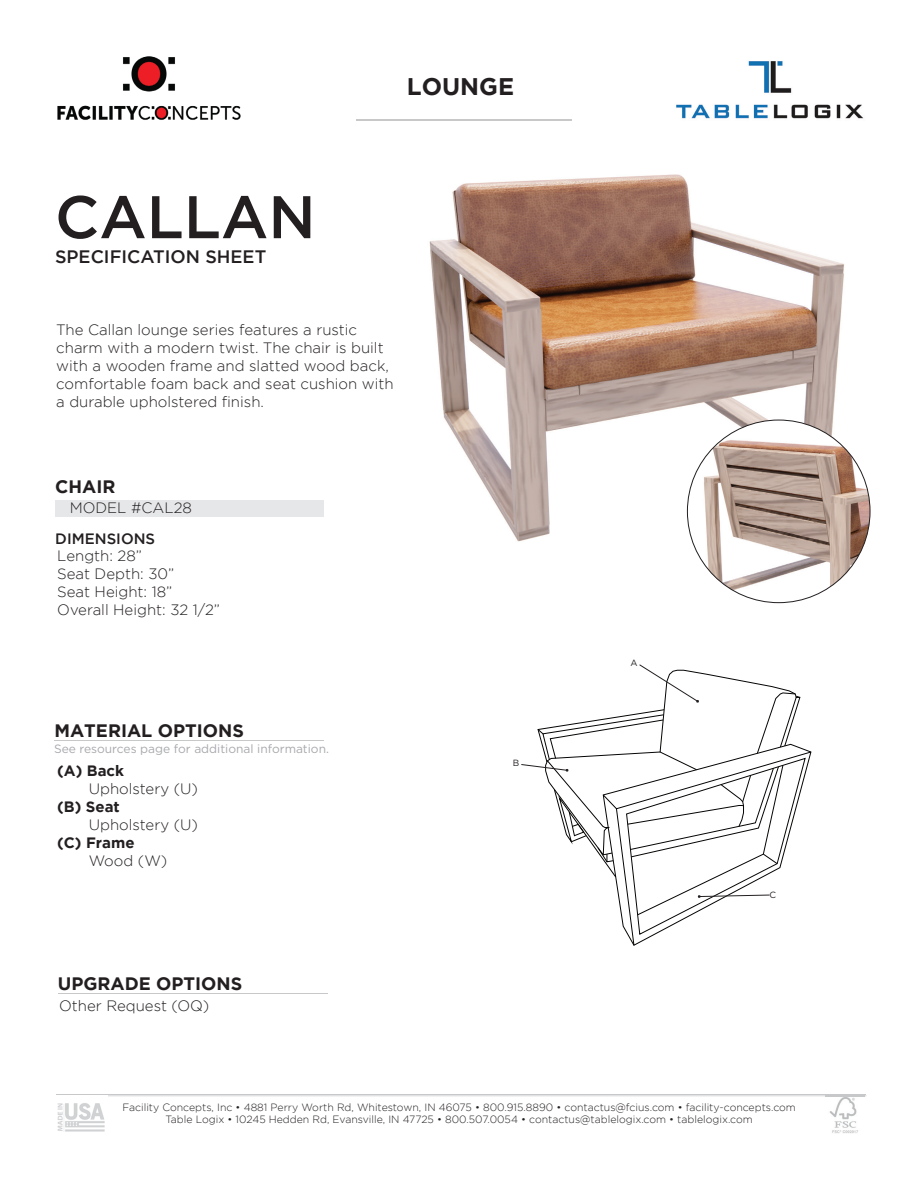
<style>
.page{position:relative;width:918px;height:1188px;background:#fff}
.page>*{position:absolute;margin:0;border:0;box-sizing:border-box;transform-origin:0 0}
.t1{font:500 60px "Gotham";color:#231f20}
.t2{font:700 24px "Gotham";color:#231f20}
.t3{font:700 18px "Gotham";color:#231f20}
.t4{font:500 18px "Gotham";color:#231f20}
.t5{font:300 15px/18px "Gotham";color:#231f20}
.t6{font:700 15px "Gotham";color:#231f20}
.t7{font:500 15px "Gotham";color:#231f20}
.t8{font:12px "Gotham";color:#a8a9ad}
.t9{font:300 10.5px/12.6px "Gotham";color:#231f20;text-align:center}
.t10{font:9px "Gotham";color:#231f20}
</style>
<div class="page">
<img style="left:57px;top:56px;width:184px;height:64px">
<img style="left:676px;top:61px;width:187px;height:58px">
<hr style="left:356px;top:119px;width:216px;height:1px;background:#c7c8ca">
<hr style="left:356px;top:121px;width:216px;height:1px;background:#c7c8ca">
<svg style="left:108px;top:1095px;width:758px;height:1px"></svg>
<img style="left:57px;top:1103px;width:48px;height:29px">
<img style="left:826px;top:1096px;width:38px;height:37px">
<hr style="left:58px;top:993px;width:270px;height:1px;background:#c7c8ca">
<img style="left:429px;top:174px;width:442px;height:420px">
<hr style="left:54px;top:740px;width:270px;height:1px;background:#c7c8ca">
<div style="left:55px;top:500px;width:269px;height:17px;background:#e6e7e9"></div>
<img style="left:687px;top:420px;width:183px;height:183px;border-radius:91px">
<svg style="left:521px;top:665px;width:290px;height:281px"></svg>
<h2 class="t2" style="left:407px;top:73px;width:109px">LOUNGE</h2>
<h1 class="t1" style="left:55px;top:183px;width:262px">CALLAN</h1>
<p class="t4" style="left:55px;top:247px;width:213px">SPECIFICATION SHEET</p>
<p class="t5" style="left:56px;top:321px;width:339px">The Callan lounge series features a rustic charm with a modern twist. The chair is built with a wooden frame and slatted wood back, comfortable foam back and seat cushion with a durable upholstered finish.</p>
<p class="t3" style="left:55px;top:476px;width:62px">CHAIR</p>
<p class="t5" style="left:70px;top:498px;width:124px">MODEL #CAL28</p>
<p class="t7" style="left:55px;top:530px;width:101px">DIMENSIONS</p>
<p class="t5" style="left:57px;top:547px;width:164px">Length: 28”<br>Seat Depth: 30”<br>Seat Height: 18”<br>Overall Height: 32 1/2”</p>
<p class="t3" style="left:54px;top:720px;width:191px">MATERIAL OPTIONS</p>
<p class="t6" style="left:57px;top:762px;width:68px">(A) Back</p>
<p class="t5" style="left:89px;top:780px;width:111px">Upholstery (U)</p>
<p class="t6" style="left:57px;top:798px;width:64px">(B) Seat</p>
<p class="t5" style="left:89px;top:816px;width:111px">Upholstery (U)</p>
<p class="t6" style="left:57px;top:834px;width:79px">(C) Frame</p>
<p class="t5" style="left:89px;top:852px;width:80px">Wood (W)</p>
<p class="t8" style="left:54px;top:741px;width:277px">See resources page for additional information.</p>
<p class="t10" style="left:513px;top:757px;width:8px">B</p>
<p class="t3" style="left:58px;top:973px;width:186px">UPGRADE OPTIONS</p>
<p class="t5" style="left:59px;top:996px;width:152px">Other Request (OQ)</p>
<p class="t10" style="left:631px;top:657px;width:9px">A</p>
<p class="t10" style="left:770px;top:889px;width:8px">C</p>
<p class="t9" style="left:122px;top:1101px;width:675px">Facility Concepts, Inc • 4881 Perry Worth Rd, Whitestown, IN 46075 • 800.915.8890 • contactus@fcius.com • facility-concepts.com<br>Table Logix • 10245 Hedden Rd, Evansville, IN 47725 • 800.507.0054 • contactus@tablelogix.com • tablelogix.com</p>
</div>
